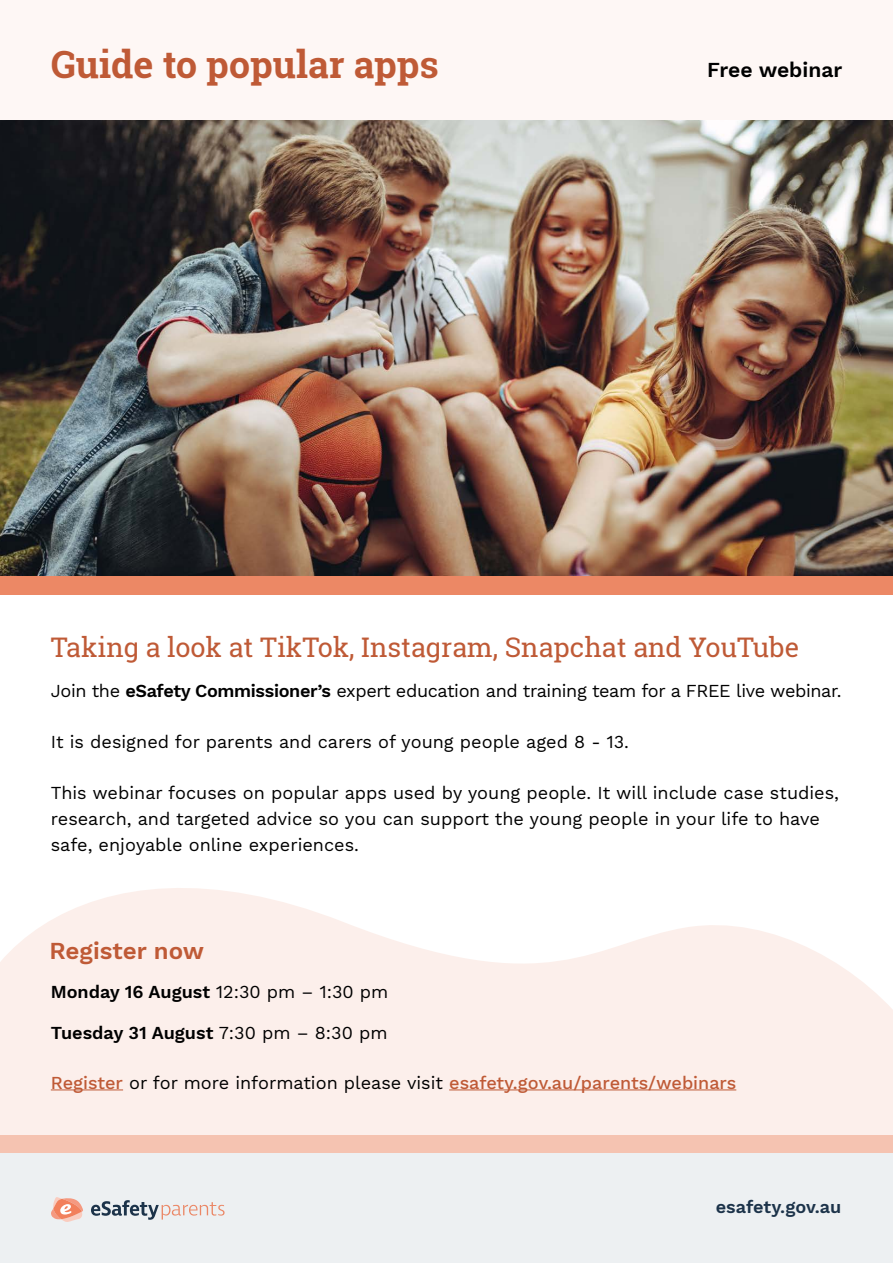
<style>
.page{position:relative;width:893px;height:1263px;background:#fff}
.page>*{position:absolute;margin:0;border:0;box-sizing:border-box;transform-origin:0 0}
.t1{font:700 37.5px "Roboto Slab";color:#bf5a36}
.t2{font:27px "Roboto Slab";color:#bf5a36}
.t3{font:600 24px "Work Sans";color:#bf5a36}
.t4{font:600 21px "Work Sans";color:#000}
.t5{font:18px/25.5px "Work Sans";color:#000}
.t6{font:18px "Work Sans";letter-spacing:-.02em;color:#000}
.t7{font:500 18px "Work Sans";color:#bf5a36}
.t8{font:600 18px "Work Sans";color:#000}
.t9{font:600 18px "Work Sans";color:#1c334a}
.s1{font-weight:600}
.s2{font-weight:400}
.s3{font-weight:400;color:#000}
</style>
<div class="page">
<img style="left:0;top:120px;width:893px;height:456px">
<svg style="left:0;top:888px;width:893px;height:247px;fill:#fcefeb"></svg>
<div style="left:0;top:1135px;width:893px;height:18px;background:#f5c3b1"></div>
<div style="left:0;top:1153px;width:893px;height:110px;background:#edf0f2"></div>
<div style="left:0;top:576px;width:893px;height:19px;background:#ec8865"></div>
<svg style="left:51px;top:1197px;width:174px;height:25px"></svg>
<hr style="left:51px;top:1089px;width:72px;height:1px;background:#bf5a36">
<hr style="left:449px;top:1089px;width:287px;height:1px;background:#bf5a36">
<div style="left:0;top:0;width:893px;height:119px;background:#fef7f5"></div>
<h1 class="t1" style="left:51px;top:39px;width:389px">Guide to popular apps</h1>
<p class="t4" style="left:707px;top:57px;width:137px">Free webinar</p>
<h2 class="t2" style="left:51px;top:629px;width:750px">Taking a look at TikTok, Instagram, Snapchat and YouTube</h2>
<p class="t6" style="left:51px;top:681px;width:792px">Join the <span class="s1">eSafety Commissioner’s</span> expert education and training team for a FREE live webinar.</p>
<p class="t5" style="left:51px;top:730px;width:580px">It is designed for parents and carers of young people aged 8 - 13.</p>
<p class="t5" style="left:51px;top:781px;width:790px">This webinar focuses on popular apps used by young people. It will include case studies, research, and targeted advice so you can support the young people in your life to have safe, enjoyable online experiences.</p>
<h3 class="t3" style="left:50px;top:936px;width:156px">Register now</h3>
<p class="t8" style="left:51px;top:981px;width:339px">Monday 16 August <span class="s2">12:30 pm – 1:30 pm</span></p>
<p class="t8" style="left:51px;top:1022px;width:338px">Tuesday 31 August <span class="s2">7:30 pm – 8:30 pm</span></p>
<p class="t7" style="left:51px;top:1072px;width:687px">Register <span class="s3">or for more information please visit</span> esafety.gov.au/parents/webinars</p>
<p class="t9" style="left:716px;top:1196px;width:127px">esafety.gov.au</p>
</div>
